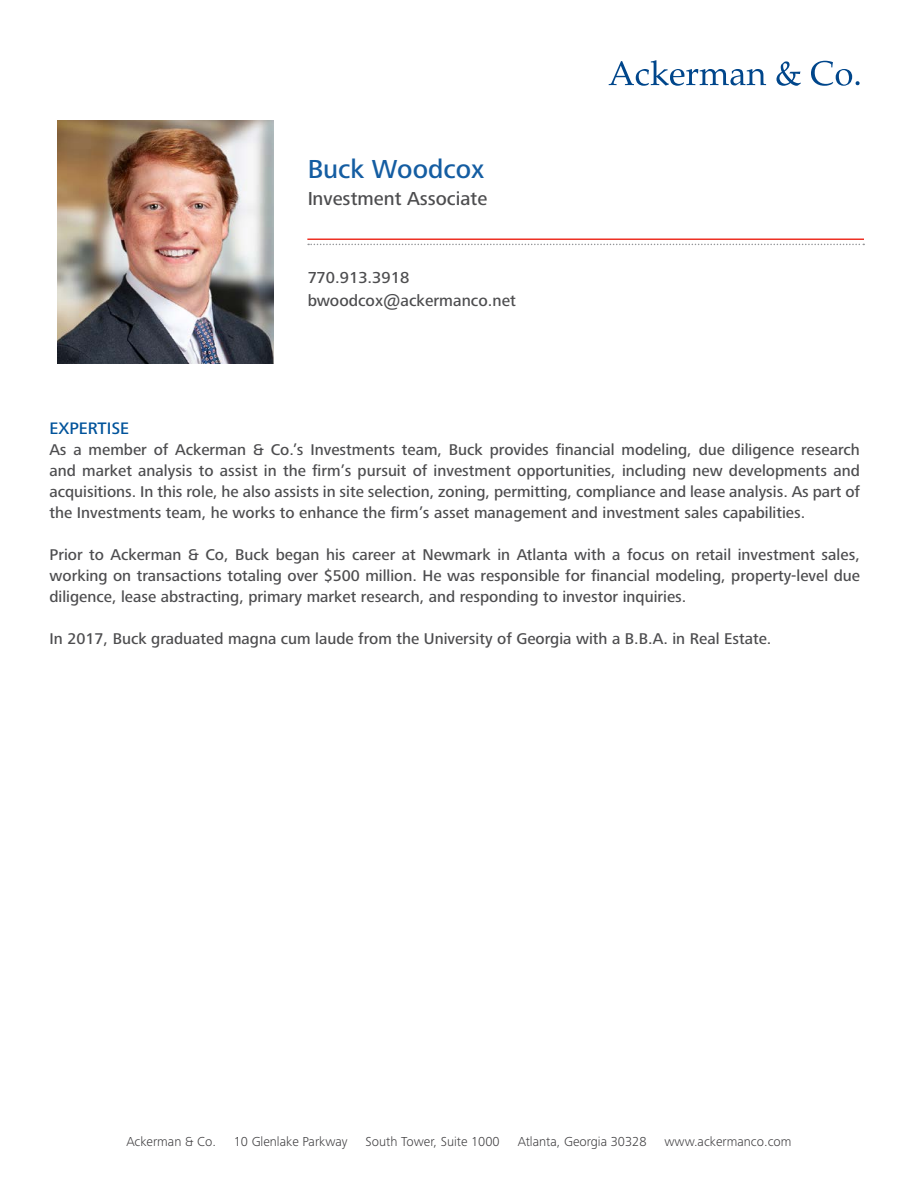
<style>
.page{position:relative;width:918px;height:1188px;background:#fff}
.page>*{position:absolute;margin:0;border:0;box-sizing:border-box;transform-origin:0 0}
.t1{font:500 27px "Frutiger Next LTW1 G";color:#145da2}
.t2{font:500 19.5px "Frutiger Next LTW1 G";color:#4d4d4f}
.t3{font:500 17.25px "Frutiger Next LTW1 G";color:#00539b}
.t4{font:500 16.5px/22.5px "Frutiger Next LTW1 G";color:#4d4d4f}
.t5{font:500 16.2px/21px "Frutiger Next LTW1 G";color:#4d4d4f;text-align:justify}
.t6{font:300 13.5px "Frutiger Next LTW1 G";color:#414042}
</style>
<div class="page">
<hr style="left:307px;top:239px;width:557px;height:1px;background:#ee3124">
<svg style="left:308px;top:244px;width:556px;height:1px"></svg>
<img style="left:57px;top:121px;width:216px;height:243px">
<svg style="left:609px;top:60px;width:157px;height:26px"></svg>
<svg style="left:776px;top:61px;width:25px;height:25px"></svg>
<svg style="left:811px;top:61px;width:49px;height:25px"></svg>
<h1 class="t1" style="left:307px;top:154px;width:178px">Buck Woodcox</h1>
<p class="t2" style="left:307px;top:188px;width:181px">Investment Associate</p>
<p class="t4" style="left:307px;top:267px;width:210px">770.913.3918 bwoodcox@ackermanco.net</p>
<p class="t3" style="left:50px;top:419px;width:81px">EXPERTISE</p>
<p class="t5" style="left:50px;top:440px;width:812px">As a member of Ackerman &amp; Co.’s Investments team, Buck provides financial modeling, due diligence research and market analysis to assist in the firm’s pursuit of investment opportunities, including new developments and acquisitions. In this role, he also assists in site selection, zoning, permitting, compliance and lease analysis. As part of the Investments team, he works to enhance the firm’s asset management and investment sales capabilities.</p>
<p class="t5" style="left:50px;top:545px;width:812px">Prior to Ackerman &amp; Co, Buck began his career at Newmark in Atlanta with a focus on retail investment sales, working on transactions totaling over $500 million. He was responsible for financial modeling, property-level due diligence, lease abstracting, primary market research, and responding to investor inquiries.</p>
<p class="t5" style="left:50px;top:629px;width:724px">In 2017, Buck graduated magna cum laude from the University of Georgia with a B.B.A. in Real Estate.</p>
<p class="t6" style="left:126px;top:1134px;width:91px">Ackerman &amp; Co.</p>
<p class="t6" style="left:234px;top:1134px;width:115px">10 Glenlake Parkway</p>
<p class="t6" style="left:366px;top:1134px;width:136px">South Tower, Suite 1000</p>
<p class="t6" style="left:518px;top:1134px;width:130px">Atlanta, Georgia 30328</p>
<p class="t6" style="left:664px;top:1134px;width:129px">www.ackermanco.com</p>
</div>
